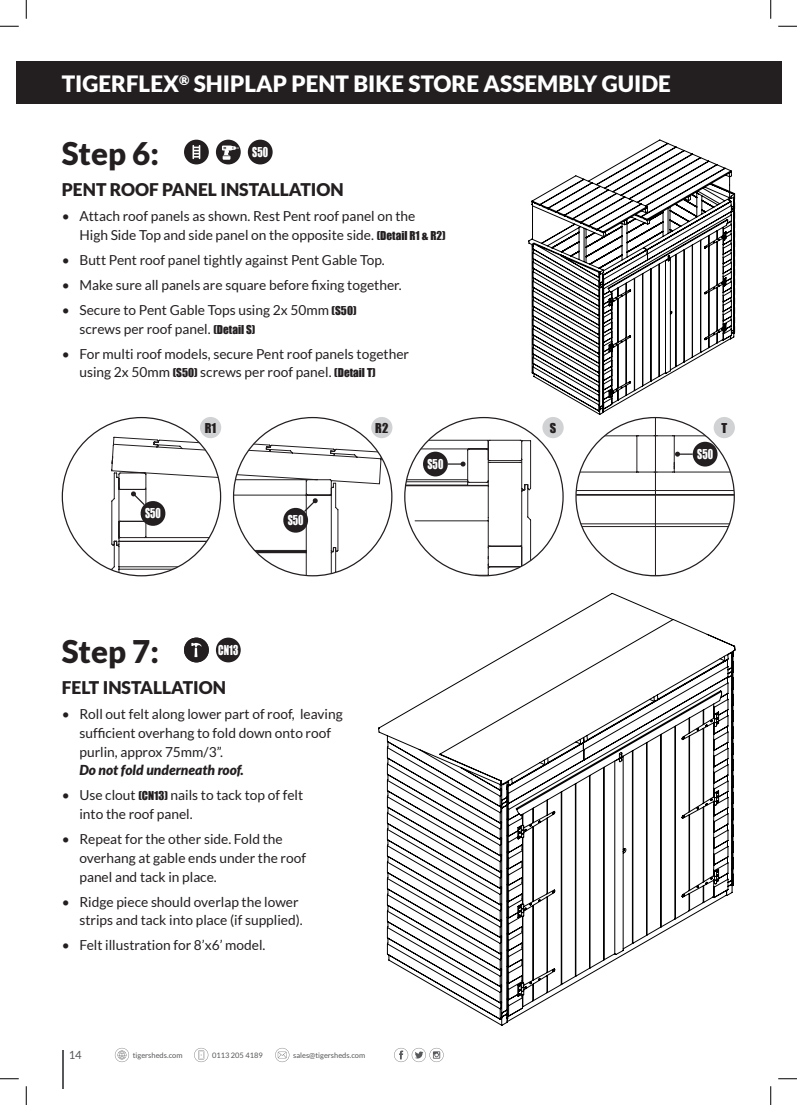
<style>
.page{position:relative;width:797px;height:1105px;background:#fff}
.page>*{position:absolute;margin:0;border:0;box-sizing:border-box;transform-origin:0 0}
.t1{font:900 31.25px "Lato";color:#231f20}
.t2{font:900 22.5px "Lato";color:#fff}
.t3{font:900 17.5px "Lato";color:#231f20}
.t4{font:13.75px/18.8px "Lato";color:#231f20}
.t5{font:italic 900 13.75px "Lato";color:#231f20}
.t6{font:12.5px "Impact";color:#fff;scale:.8 1}
.t7{font:12.5px "Impact";color:#231f20}
.t8{font:11.25px "Lato";color:#57585a}
.t9{font:7.5px "Lato";color:#57585a}
.s1{font-family:"Impact";font-size:11.25px}
</style>
<div class="page">
<div style="left:16px;top:62px;width:765px;height:42px;background:#231f20"></div>
<hr style="left:62px;top:1050px;width:1px;height:39px;background:#57585a">
<svg style="left:394px;top:1048px;width:49px;height:14px"></svg>
<svg style="left:194px;top:1048px;width:14px;height:14px"></svg>
<svg style="left:275px;top:1048px;width:14px;height:14px"></svg>
<svg style="left:115px;top:1048px;width:14px;height:14px"></svg>
<div style="left:371px;top:417px;width:21px;height:21px;background:#d1d2d4;border-radius:50%"></div>
<div style="left:200px;top:417px;width:21px;height:21px;background:#d1d2d4;border-radius:50%"></div>
<div style="left:184px;top:140px;width:25px;height:24px;background:#231f20;border-radius:50%"></div>
<svg style="left:192px;top:145px;width:8px;height:14px"></svg>
<div style="left:216px;top:140px;width:25px;height:24px;background:#231f20;border-radius:50%"></div>
<svg style="left:222px;top:146px;width:17px;height:14px"></svg>
<div style="left:248px;top:140px;width:25px;height:24px;background:#231f20;border-radius:50%"></div>
<div style="left:542px;top:417px;width:21px;height:21px;background:#d1d2d4;border-radius:50%"></div>
<div style="left:713px;top:417px;width:22px;height:21px;background:#d1d2d4;border-radius:50%"></div>
<hr style="left:576px;top:494px;width:158px;height:1px;background:#231f20">
<hr style="left:576px;top:495px;width:158px;height:1px;background:#231f20">
<hr style="left:576px;top:523px;width:158px;height:1px;background:#231f20">
<hr style="left:655px;top:526px;width:1px;height:49px;background:#231f20">
<hr style="left:576px;top:526px;width:158px;height:1px;background:#231f20">
<hr style="left:576px;top:490px;width:158px;height:1px;background:#231f20">
<hr style="left:636px;top:436px;width:1px;height:36px;background:#231f20">
<hr style="left:576px;top:472px;width:61px;height:1px;background:#231f20">
<hr style="left:674px;top:472px;width:60px;height:1px;background:#231f20">
<hr style="left:674px;top:435px;width:60px;height:1px;background:#231f20">
<hr style="left:576px;top:418px;width:158px;height:1px;background:#231f20">
<hr style="left:576px;top:435px;width:61px;height:1px;background:#231f20">
<svg style="left:637px;top:418px;width:55px;height:108px"></svg>
<div style="left:692px;top:442px;width:25px;height:25px;background:#231f20;border-radius:50%"></div>
<svg style="left:405px;top:440px;width:126px;height:136px"></svg>
<div style="left:423px;top:452px;width:25px;height:24px;background:#231f20;border-radius:50%"></div>
<svg style="left:233px;top:443px;width:149px;height:133px"></svg>
<svg style="left:111px;top:437px;width:110px;height:139px"></svg>
<svg style="left:528px;top:139px;width:207px;height:276px"></svg>
<svg style="left:532px;top:206px;width:1px;height:33px"></svg>
<svg style="left:729px;top:177px;width:1px;height:25px"></svg>
<div style="left:216px;top:638px;width:25px;height:24px;background:#231f20;border-radius:50%"></div>
<div style="left:184px;top:638px;width:25px;height:24px;background:#231f20;border-radius:50%"></div>
<svg style="left:191px;top:643px;width:16px;height:15px"></svg>
<svg style="left:378px;top:593px;width:357px;height:433px"></svg>
<svg style="left:0;top:25px;width:19px;height:2px"></svg>
<svg style="left:778px;top:25px;width:19px;height:2px"></svg>
<svg style="left:0;top:1078px;width:19px;height:1px"></svg>
<svg style="left:778px;top:1078px;width:19px;height:1px"></svg>
<svg style="left:25px;top:0;width:2px;height:19px"></svg>
<svg style="left:25px;top:1086px;width:2px;height:19px"></svg>
<svg style="left:770px;top:0;width:1px;height:19px"></svg>
<svg style="left:770px;top:1086px;width:1px;height:19px"></svg>
<h2 class="t2" style="left:62px;top:71px;width:610px">TIGERFLEX<sup>®</sup> SHIPLAP PENT BIKE STORE ASSEMBLY GUIDE</h2>
<h1 class="t1" style="left:62px;top:135px;width:99px">Step 6:</h1>
<p class="t3" style="left:62px;top:179px;width:283px">PENT ROOF PANEL INSTALLATION</p>
<p class="t4" style="left:79px;top:207px;width:367px;text-indent:-18px">• Attach roof panels as shown. Rest Pent roof panel on the<br>High Side Top and side panel on the opposite side. <span class="s1">(Detail R1 &amp; R2)</span></p>
<p class="t4" style="left:62px;top:250px;width:325px">• Butt Pent roof panel tightly against Pent Gable Top.</p>
<p class="t4" style="left:62px;top:275px;width:341px">• Make sure all panels are square before fixing together.</p>
<p class="t4" style="left:79px;top:300px;width:278px;text-indent:-18px">• Secure to Pent Gable Tops using 2x 50mm <span class="s1">(S50) </span>screws per roof panel. <span class="s1">(Detail S)</span></p>
<p class="t4" style="left:79px;top:344px;width:331px;text-indent:-18px">• For multi roof models, secure Pent roof panels together using 2x 50mm <span class="s1">(S50)</span> screws per roof panel. <span class="s1">(Detail T)</span></p>
<p class="t6" style="left:252px;top:142px;width:21px">S50</p>
<p class="t6" style="left:145px;top:504px;width:21px">S50</p>
<p class="t7" style="left:205px;top:418px;width:13px">R1</p>
<p class="t7" style="left:375px;top:418px;width:15px">R2</p>
<p class="t6" style="left:288px;top:511px;width:21px">S50</p>
<p class="t6" style="left:427px;top:454px;width:21px">S50</p>
<h1 class="t1" style="left:62px;top:633px;width:99px">Step 7:</h1>
<p class="t3" style="left:62px;top:677px;width:166px">FELT INSTALLATION</p>
<p class="t4" style="left:79px;top:705px;width:265px;text-indent:-18px">• Roll out felt along lower part of roof, leaving sufficient overhang to fold down onto roof purlin, approx 75mm/3”.</p>
<p class="t5" style="left:79px;top:762px;width:166px">Do not fold underneath roof.</p>
<p class="t4" style="left:79px;top:786px;width:225px;text-indent:-18px">• Use clout <span class="s1">(CN13)</span> nails to tack top of felt into the roof panel.</p>
<p class="t4" style="left:79px;top:830px;width:228px;text-indent:-18px">• Repeat for the other side. Fold the overhang at gable ends under the roof panel and tack in place.</p>
<p class="t4" style="left:79px;top:892px;width:225px;text-indent:-18px">• Ridge piece should overlap the lower strips and tack into place (if supplied).</p>
<p class="t4" style="left:62px;top:936px;width:205px">• Felt illustration for 8’x6’ model.</p>
<p class="t6" style="left:218px;top:640px;width:27px">CN13</p>
<p class="t8" style="left:69px;top:1049px;width:15px">14</p>
<p class="t9" style="left:133px;top:1051px;width:51px">tigersheds.com</p>
<p class="t9" style="left:212px;top:1051px;width:52px">0113 205 4189</p>
<p class="t9" style="left:293px;top:1051px;width:74px">sales@tigersheds.com</p>
<p class="t7" style="left:550px;top:418px;width:8px">S</p>
<p class="t7" style="left:721px;top:418px;width:7px">T</p>
<p class="t6" style="left:697px;top:444px;width:21px">S50</p>
</div>
